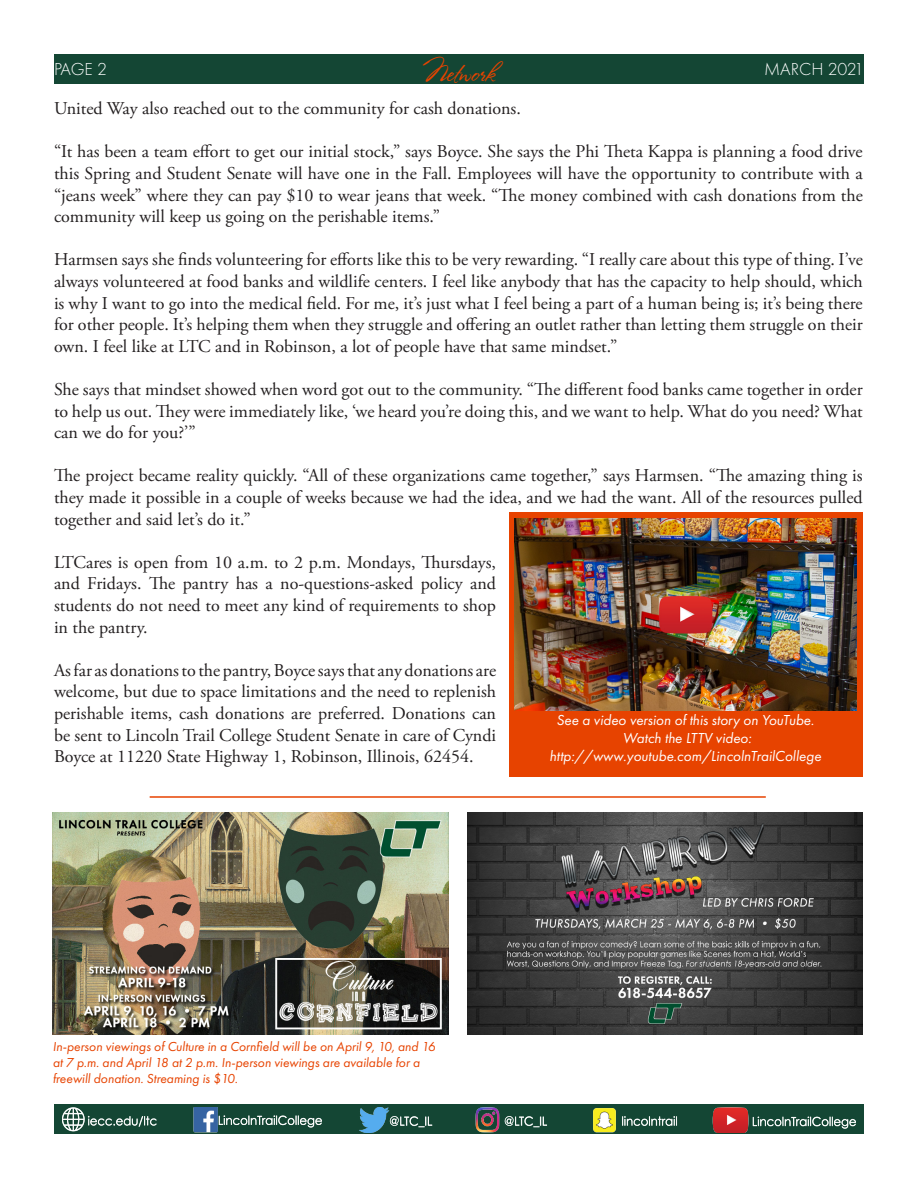
<style>
.page{position:relative;width:918px;height:1188px;background:#fff}
.page>*{position:absolute;margin:0;border:0;box-sizing:border-box;transform-origin:0 0}
.t1{font:25.5px "Stephanie Marie JF";color:#e74300}
.t2{font:18px/21.6px "Adobe Garamond Pro";color:#231f20;text-align:justify}
.t3{font:300 18px "Futura PT";letter-spacing:-.005em;color:#fff}
.YouTube{font:italic 15px "Futura PT";color:#fff}
.t4{font:italic 13.5px/16.2px "Futura PT";color:#e74300}
</style>
<div class="page">
<div style="left:54px;top:54px;width:810px;height:29px;background:#144634"></div>
<div style="left:54px;top:1105px;width:810px;height:29px;background:#144634"></div>
<img style="left:62px;top:1108px;width:794px;height:24px">
<hr style="left:150px;top:796px;width:616px;height:2px;background:#e74300">
<img style="left:53px;top:812px;width:395px;height:223px">
<img style="left:467px;top:812px;width:396px;height:223px">
<div style="left:510px;top:512px;width:353px;height:265px;background:#e74300"></div>
<img style="left:514px;top:518px;width:342px;height:193px">
<p class="t3" style="left:54px;top:59px;width:55px">PAGE 2</p>
<h1 class="t1" style="left:423px;top:57px;width:74px">Network</h1>
<p class="t3" style="left:764px;top:59px;width:101px">MARCH 2021</p>
<p class="t2" style="left:54px;top:98px;width:468px">United Way also reached out to the community for cash donations.</p>
<p class="t2" style="left:54px;top:142px;width:810px">“It has been a team effort to get our initial stock,” says Boyce. She says the Phi Theta Kappa is planning a food drive this Spring and Student Senate will have one in the Fall. Employees will have the opportunity to contribute with a “jeans week” where they can pay $10 to wear jeans that week. “The money combined with cash donations from the community will keep us going on the perishable items.”</p>
<p class="t2" style="left:54px;top:250px;width:810px">Harmsen says she finds volunteering for efforts like this to be very rewarding. “I really care about this type of thing. I’ve always volunteered at food banks and wildlife centers. I feel like anybody that has the capacity to help should, which is why I want to go into the medical field. For me, it’s just what I feel being a part of a human being is; it’s being there for other people. It’s helping them when they struggle and offering an outlet rather than letting them struggle on their own. I feel like at LTC and in Robinson, a lot of people have that same mindset.”</p>
<p class="t2" style="left:54px;top:379px;width:810px">She says that mindset showed when word got out to the community. “The different food banks came together in order to help us out. They were immediately like, ‘we heard you’re doing this, and we want to help. What do you need? What can we do for you?’”</p>
<p class="t2" style="left:54px;top:466px;width:810px">The project became reality quickly. “All of these organizations came together,” says Harmsen. “The amazing thing is they made it possible in a couple of weeks because we had the idea, and we had the want. All of the resources pulled together and said let’s do it.”</p>
<p class="t2" style="left:54px;top:552px;width:444px">LTCares is open from 10 a.m. to 2 p.m. Mondays, Thursdays, and Fridays. The pantry has a no-questions-asked policy and students do not need to meet any kind of requirements to shop in the pantry.</p>
<p class="t2" style="left:54px;top:660px;width:444px">As far as donations to the pantry, Boyce says that any donations are welcome, but due to space limitations and the need to replenish perishable items, cash donations are preferred. Donations can be sent to Lincoln Trail College Student Senate in care of Cyndi Boyce at 11220 State Highway 1, Robinson, Illinois, 62454.</p>
<p class="YouTube" style="left:556px;top:711px;width:259px">See a video version of this story on YouTube.</p>
<p class="YouTube" style="left:623px;top:729px;width:130px">Watch the LTTV video:</p>
<p class="YouTube" style="left:549px;top:747px;width:273px">http://www.youtube.com/LincolnTrailCollege</p>
<p class="t4" style="left:53px;top:1038px;width:384px">In-person viewings of Culture in a Cornfield will be on April 9, 10, and 16 at 7 p.m. and April 18 at 2 p.m. In-person viewings are available for a freewill donation. Streaming is $10.</p>
</div>
